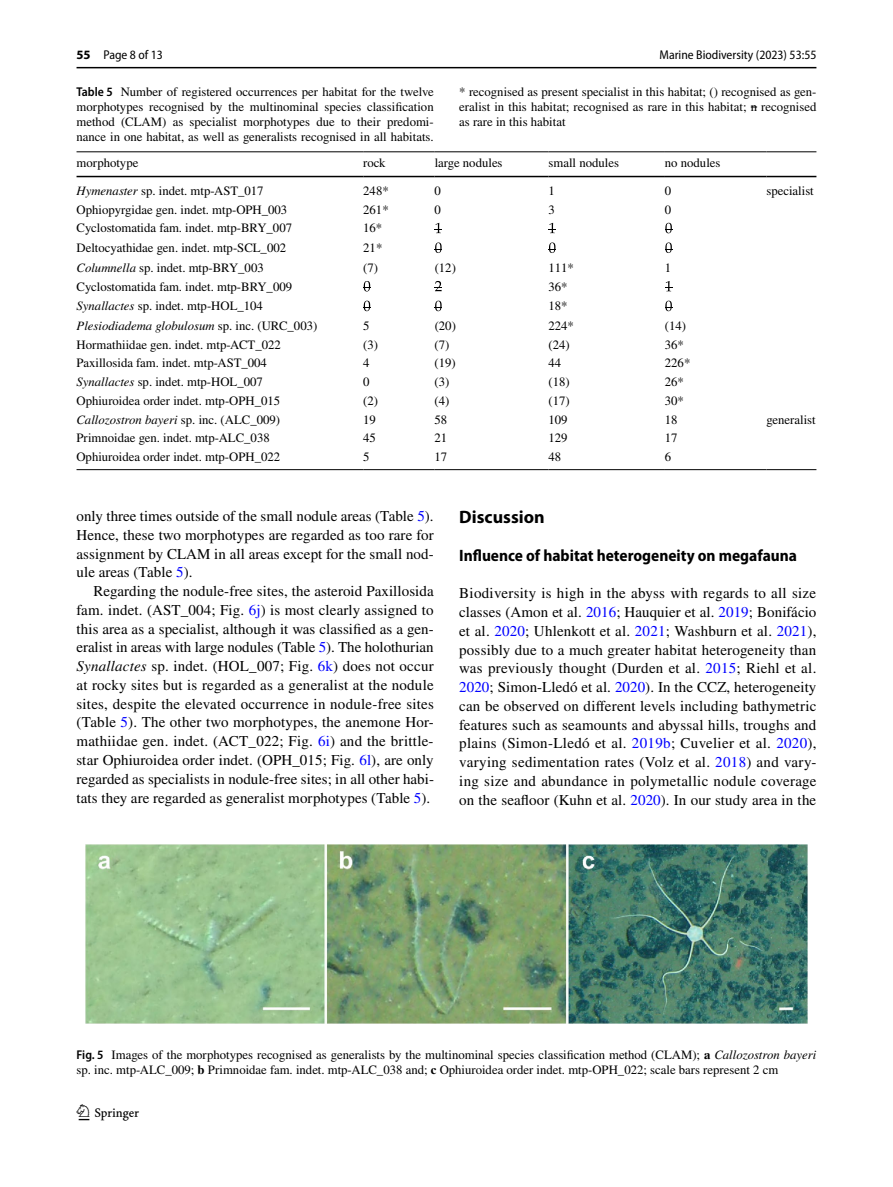
<style>
.page{position:relative;width:893px;height:1187px;background:#fff}
.page>*{position:absolute;margin:0;border:0;box-sizing:border-box;transform-origin:0 0}
.t1{font:22.5px "Springnew Regular 2";color:#000}
.t2{font:700 18px "Myriad Pro";color:#000}
.t3{font:700 semi-condensed 16.5px "Myriad Pro";color:#000}
.t4{font:15px/18.8px "STIX";letter-spacing:.005em;color:#000;text-align:justify}
.t5{font:12.75px/15px "STIX";color:#000;text-align:justify}
.t6{font:italic 12.75px "STIX";color:#000}
.t7{font:semi-condensed 12.75px "Myriad Pro";color:#000}
.s1{font-weight:700;font-stretch:normal}
.s2{font-family:"Myriad Pro";font-weight:600;font-stretch:semi-condensed}
.s3{font-style:italic}
.s4{font-style:normal}
.s5{color:#00f}
.s6{font-weight:700}
</style>
<div class="page">
<hr style="left:77px;top:67px;width:739px;height:1px;background:#000">
<hr style="left:77px;top:151px;width:286px;height:1px;background:#000">
<hr style="left:77px;top:176px;width:286px;height:1px;background:#000">
<hr style="left:363px;top:151px;width:72px;height:1px;background:#000">
<hr style="left:363px;top:176px;width:72px;height:1px;background:#000">
<hr style="left:435px;top:151px;width:113px;height:1px;background:#000">
<hr style="left:435px;top:176px;width:113px;height:1px;background:#000">
<hr style="left:548px;top:151px;width:117px;height:1px;background:#000">
<hr style="left:548px;top:176px;width:117px;height:1px;background:#000">
<hr style="left:665px;top:151px;width:101px;height:1px;background:#000">
<hr style="left:665px;top:176px;width:101px;height:1px;background:#000">
<hr style="left:766px;top:151px;width:50px;height:1px;background:#000">
<hr style="left:766px;top:176px;width:50px;height:1px;background:#000">
<hr style="left:766px;top:469px;width:50px;height:1px;background:#000">
<hr style="left:77px;top:469px;width:286px;height:1px;background:#000">
<hr style="left:363px;top:469px;width:72px;height:1px;background:#000">
<hr style="left:435px;top:469px;width:113px;height:1px;background:#000">
<hr style="left:548px;top:469px;width:117px;height:1px;background:#000">
<hr style="left:665px;top:469px;width:101px;height:1px;background:#000">
<svg style="left:435px;top:223px;width:7px;height:10px"></svg>
<svg style="left:548px;top:223px;width:8px;height:10px"></svg>
<svg style="left:665px;top:223px;width:7px;height:10px"></svg>
<svg style="left:435px;top:242px;width:7px;height:11px"></svg>
<svg style="left:548px;top:242px;width:8px;height:11px"></svg>
<svg style="left:665px;top:242px;width:7px;height:11px"></svg>
<svg style="left:363px;top:281px;width:8px;height:10px"></svg>
<svg style="left:435px;top:281px;width:7px;height:10px"></svg>
<svg style="left:665px;top:281px;width:7px;height:10px"></svg>
<svg style="left:363px;top:300px;width:8px;height:11px"></svg>
<svg style="left:435px;top:300px;width:7px;height:11px"></svg>
<svg style="left:665px;top:300px;width:7px;height:11px"></svg>
<img style="left:85px;top:844px;width:723px;height:179px">
<p class="t7" style="left:77px;top:48px;width:88px"><span class="s1">55</span> Page 8 of 13</p>
<p class="t7" style="left:659px;top:48px;width:158px">Marine Biodiversity (2023) 53:55</p>
<p class="t5" style="left:77px;top:85px;width:359px"><span class="s2">Table 5</span> Number of registered occurrences per habitat for the twelve morphotypes recognised by the multinominal species classification method (CLAM) as specialist morphotypes due to their predomi&shy;nance in one habitat, as well as generalists recognised in all habitats.</p>
<p class="t5" style="left:459px;top:85px;width:359px">* recognised as present specialist in this habitat; () recognised as gen&shy;eralist in this habitat; recognised as rare in this habitat; n recognised as rare in this habitat</p>
<p class="t5" style="left:77px;top:156px;width:63px">morphotype</p>
<p class="t5" style="left:363px;top:156px;width:24px">rock</p>
<p class="t5" style="left:435px;top:156px;width:69px">large nodules</p>
<p class="t5" style="left:548px;top:156px;width:72px">small nodules</p>
<p class="t5" style="left:665px;top:156px;width:57px">no nodules</p>
<p class="t5" style="left:77px;top:184px;width:189px"><span class="s3">Hymenaster</span> sp. indet. mtp-AST_017</p>
<p class="t5" style="left:363px;top:184px;width:27px">248*</p>
<p class="t5" style="left:435px;top:184px;width:8px">0</p>
<p class="t5" style="left:548px;top:184px;width:8px">1</p>
<p class="t5" style="left:665px;top:184px;width:8px">0</p>
<p class="t5" style="left:766px;top:184px;width:49px">specialist</p>
<p class="t5" style="left:77px;top:203px;width:212px">Ophiopyrgidae gen. indet. mtp-OPH_003</p>
<p class="t5" style="left:363px;top:203px;width:27px">261*</p>
<p class="t5" style="left:435px;top:203px;width:8px">0</p>
<p class="t5" style="left:548px;top:203px;width:8px">3</p>
<p class="t5" style="left:665px;top:203px;width:8px">0</p>
<p class="t5" style="left:76px;top:221px;width:217px">Cyclostomatida fam. indet. mtp-BRY_007</p>
<p class="t5" style="left:363px;top:221px;width:21px">16*</p>
<p class="t5" style="left:77px;top:241px;width:211px">Deltocyathidae gen. indet. mtp-SCL_002</p>
<p class="t5" style="left:363px;top:241px;width:21px">21*</p>
<p class="t5" style="left:77px;top:261px;width:189px"><span class="s3">Columnella</span> sp. indet. mtp-BRY_003</p>
<p class="t5" style="left:363px;top:261px;width:16px">(7)</p>
<p class="t5" style="left:435px;top:261px;width:23px">(12)</p>
<p class="t5" style="left:548px;top:261px;width:27px">111*</p>
<p class="t5" style="left:665px;top:261px;width:8px">1</p>
<p class="t5" style="left:77px;top:279px;width:217px">Cyclostomatida fam. indet. mtp-BRY_009</p>
<p class="t5" style="left:548px;top:279px;width:21px">36*</p>
<p class="t5" style="left:77px;top:299px;width:188px"><span class="s3">Synallactes</span> sp. indet. mtp-HOL_104</p>
<p class="t5" style="left:548px;top:299px;width:21px">18*</p>
<p class="t6" style="left:77px;top:317px;width:242px">Plesiodiadema globulosum <span class="s4">sp. inc. (URC_003)</span></p>
<p class="t5" style="left:363px;top:319px;width:8px">5</p>
<p class="t5" style="left:435px;top:319px;width:23px">(20)</p>
<p class="t5" style="left:548px;top:319px;width:27px">224*</p>
<p class="t5" style="left:665px;top:319px;width:23px">(14)</p>
<p class="t5" style="left:77px;top:338px;width:206px">Hormathiidae gen. indet. mtp-ACT_022</p>
<p class="t5" style="left:363px;top:338px;width:16px">(3)</p>
<p class="t5" style="left:435px;top:338px;width:16px">(7)</p>
<p class="t5" style="left:548px;top:338px;width:23px">(24)</p>
<p class="t5" style="left:665px;top:338px;width:21px">36*</p>
<p class="t5" style="left:77px;top:356px;width:192px">Paxillosida fam. indet. mtp-AST_004</p>
<p class="t5" style="left:363px;top:356px;width:8px">4</p>
<p class="t5" style="left:435px;top:356px;width:23px">(19)</p>
<p class="t5" style="left:548px;top:356px;width:14px">44</p>
<p class="t5" style="left:665px;top:356px;width:27px">226*</p>
<p class="t5" style="left:76px;top:375px;width:188px"><span class="s3">Synallactes</span> sp. indet. mtp-HOL_007</p>
<p class="t5" style="left:363px;top:375px;width:8px">0</p>
<p class="t5" style="left:435px;top:375px;width:16px">(3)</p>
<p class="t5" style="left:548px;top:375px;width:23px">(18)</p>
<p class="t5" style="left:665px;top:375px;width:21px">26*</p>
<p class="t5" style="left:76px;top:394px;width:205px">Ophiuroidea order indet. mtp-OPH_015</p>
<p class="t5" style="left:363px;top:394px;width:16px">(2)</p>
<p class="t5" style="left:435px;top:394px;width:16px">(4)</p>
<p class="t5" style="left:548px;top:394px;width:23px">(17)</p>
<p class="t5" style="left:665px;top:394px;width:21px">30*</p>
<p class="t6" style="left:76px;top:410px;width:205px">Callozostron bayeri <span class="s4">sp. inc. (ALC_009)</span></p>
<p class="t5" style="left:363px;top:412px;width:14px">19</p>
<p class="t5" style="left:435px;top:412px;width:14px">58</p>
<p class="t5" style="left:548px;top:412px;width:21px">109</p>
<p class="t5" style="left:665px;top:412px;width:14px">18</p>
<p class="t5" style="left:766px;top:413px;width:51px">generalist</p>
<p class="t5" style="left:76px;top:431px;width:195px">Primnoidae gen. indet. mtp-ALC_038</p>
<p class="t5" style="left:363px;top:431px;width:14px">45</p>
<p class="t5" style="left:435px;top:431px;width:14px">21</p>
<p class="t5" style="left:548px;top:431px;width:21px">129</p>
<p class="t5" style="left:665px;top:431px;width:14px">17</p>
<p class="t5" style="left:76px;top:450px;width:205px">Ophiuroidea order indet. mtp-OPH_022</p>
<p class="t5" style="left:363px;top:450px;width:8px">5</p>
<p class="t5" style="left:435px;top:450px;width:14px">17</p>
<p class="t5" style="left:548px;top:450px;width:14px">48</p>
<p class="t5" style="left:665px;top:450px;width:8px">6</p>
<p class="t4" style="left:77px;top:507px;width:359px">only three times outside of the small nodule areas (Table <span class="s5">5</span>).<br>Hence, these two morphotypes are regarded as too rare for assignment by CLAM in all areas except for the small nod&shy;ule areas (Table <span class="s5">5</span>).</p>
<p class="t4" style="left:76px;top:582px;width:359px;text-indent:17px">Regarding the nodule-free sites, the asteroid Paxillosida fam. indet. (AST_004; Fig. <span class="s5">6j</span>) is most clearly assigned to this area as a specialist, although it was classified as a gen&shy;eralist in areas with large nodules (Table <span class="s5">5</span>). The holothurian <span class="s3">Synallactes</span> sp. indet. (HOL_007; Fig. <span class="s5">6k</span>) does not occur at rocky sites but is regarded as a generalist at the nodule sites, despite the elevated occurrence in nodule-free sites (Table <span class="s5">5</span>). The other two morphotypes, the anemone Hor&shy;mathiidae gen. indet. (ACT_022; Fig. <span class="s5">6i</span>) and the brittle&shy;star Ophiuroidea order indet. (OPH_015; Fig. <span class="s5">6l</span>), are only regarded as specialists in nodule-free sites; in all other habi&shy;tats they are regarded as generalist morphotypes (Table <span class="s5">5</span>).</p>
<p class="t2" style="left:459px;top:505px;width:87px">Discussion</p>
<p class="t3" style="left:459px;top:546px;width:339px">Influence of habitat heterogeneity on megafauna</p>
<p class="t4" style="left:459px;top:585px;width:359px">Biodiversity is high in the abyss with regards to all size classes (Amon et al. <span class="s5">2016</span>; Hauquier et al. <span class="s5">2019</span>; Bonifácio et al. <span class="s5">2020</span>; Uhlenkott et al. <span class="s5">2021</span>; Washburn et al. <span class="s5">2021</span>), possibly due to a much greater habitat heterogeneity than was previously thought (Durden et al. <span class="s5">2015</span>; Riehl et al.<br><span class="s5">2020</span>; Simon-Lledó et al. <span class="s5">2020</span>). In the CCZ, heterogeneity can be observed on different levels including bathymetric features such as seamounts and abyssal hills, troughs and plains (Simon-Lledó et al. <span class="s5">2019b</span>; Cuvelier et al. <span class="s5">2020</span>), varying sedimentation rates (Volz et al. <span class="s5">2018</span>) and vary&shy;ing size and abundance in polymetallic nodule coverage on the seafloor (Kuhn et al. <span class="s5">2020</span>). In our study area in the</p>
<p class="t5" style="left:77px;top:1047px;width:741px"><span class="s2">Fig. 5</span> Images of the morphotypes recognised as generalists by the multinominal species classification method (CLAM); <span class="s6">a</span> <span class="s3">Callozostron bayeri </span>sp. inc. mtp-ALC_009; <span class="s6">b</span> Primnoidae fam. indet. mtp-ALC_038 and; <span class="s6">c</span> Ophiuroidea order indet. mtp-OPH_022; scale bars represent 2 cm</p>
<h1 class="t1" style="left:79px;top:1104px;width:62px">1 3</h1>
</div>
